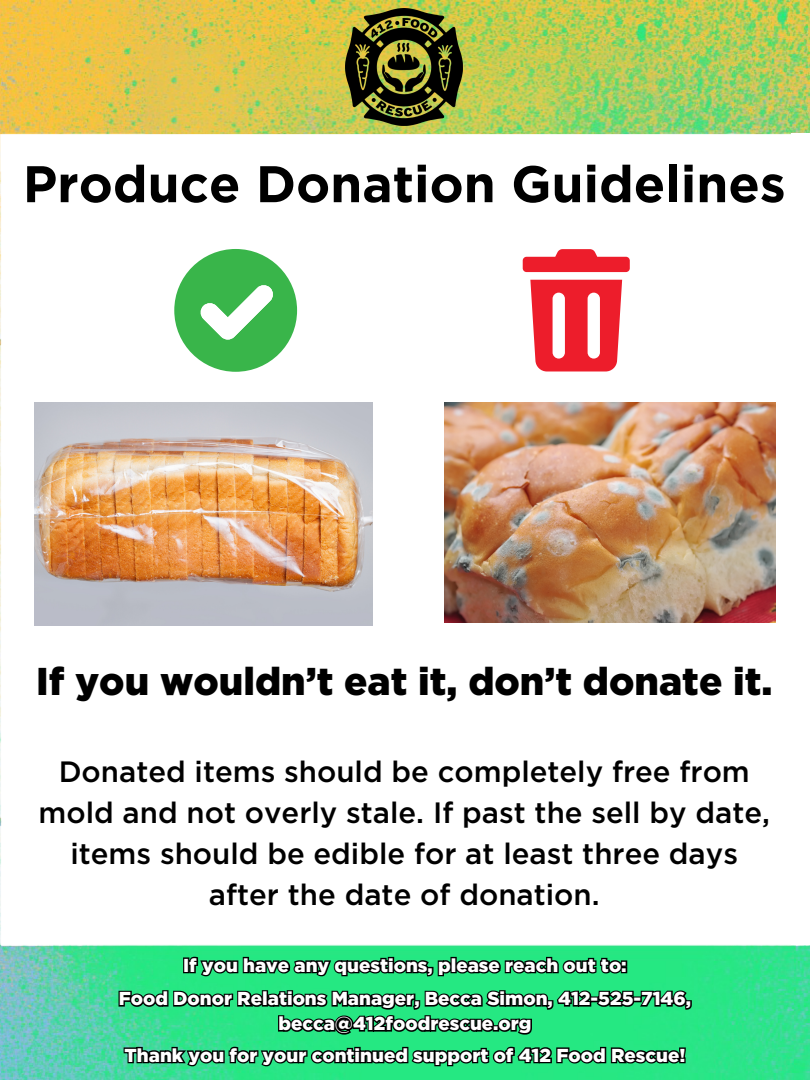
<style>
.page{position:relative;width:810px;height:1080px;background:#fff}
.page>*{position:absolute;margin:0;border:0;box-sizing:border-box;transform-origin:0 0}
.t1{font:700 51.44px "Gotham";color:#000}
.t2{font:900 38.75px "Gotham";color:#000}
.t3{font:500 29.38px/40.8px "Gotham";color:#000;text-align:center}
.t4{font:900 18.75px/25px "Gotham";color:#fff;text-align:center}
</style>
<div class="page">
<img style="left:0;top:0;width:810px;height:1080px">
<img style="left:346px;top:8px;width:117px;height:117px">
<svg style="left:174px;top:249px;width:123px;height:123px"></svg>
<svg style="left:523px;top:249px;width:107px;height:23px"></svg>
<svg style="left:530px;top:280px;width:92px;height:91px"></svg>
<img style="left:445px;top:402px;width:331px;height:221px">
<img style="left:34px;top:402px;width:339px;height:224px">
<svg style="left:182px;top:955px;width:447px;height:23px;background:#137a44"></svg>
<svg style="left:117px;top:988px;width:576px;height:49px;background:#1a9858"></svg>
<svg style="left:122px;top:1045px;width:565px;height:23px;background:#167847"></svg>
<div style="left:791px;top:133px;width:19px;height:812px;background:#fff"></div>
<p class="t1" style="left:23px;top:165px;width:764px">Produce Donation Guidelines</p>
<h3 class="t2" style="left:36px;top:659px;width:738px">If you wouldn’t eat it, don’t donate it.</h3>
<p class="t3" style="left:38px;top:753px;width:733px">Donated items should be completely free from mold and not overly stale. If past the sell by date, items should be edible for at least three days after the date of donation.</p>
<p class="t4" style="left:183px;top:953px;width:445px">If you have any questions, please reach out to:</p>
<p class="t4" style="left:119px;top:986px;width:574px">Food Donor Relations Manager, Becca Simon, 412-525-7146, becca@412foodrescue.org</p>
<h2 class="t4" style="left:125px;top:1043px;width:562px">Thank you for your continued support of 412 Food Rescue!</h2>
</div>
